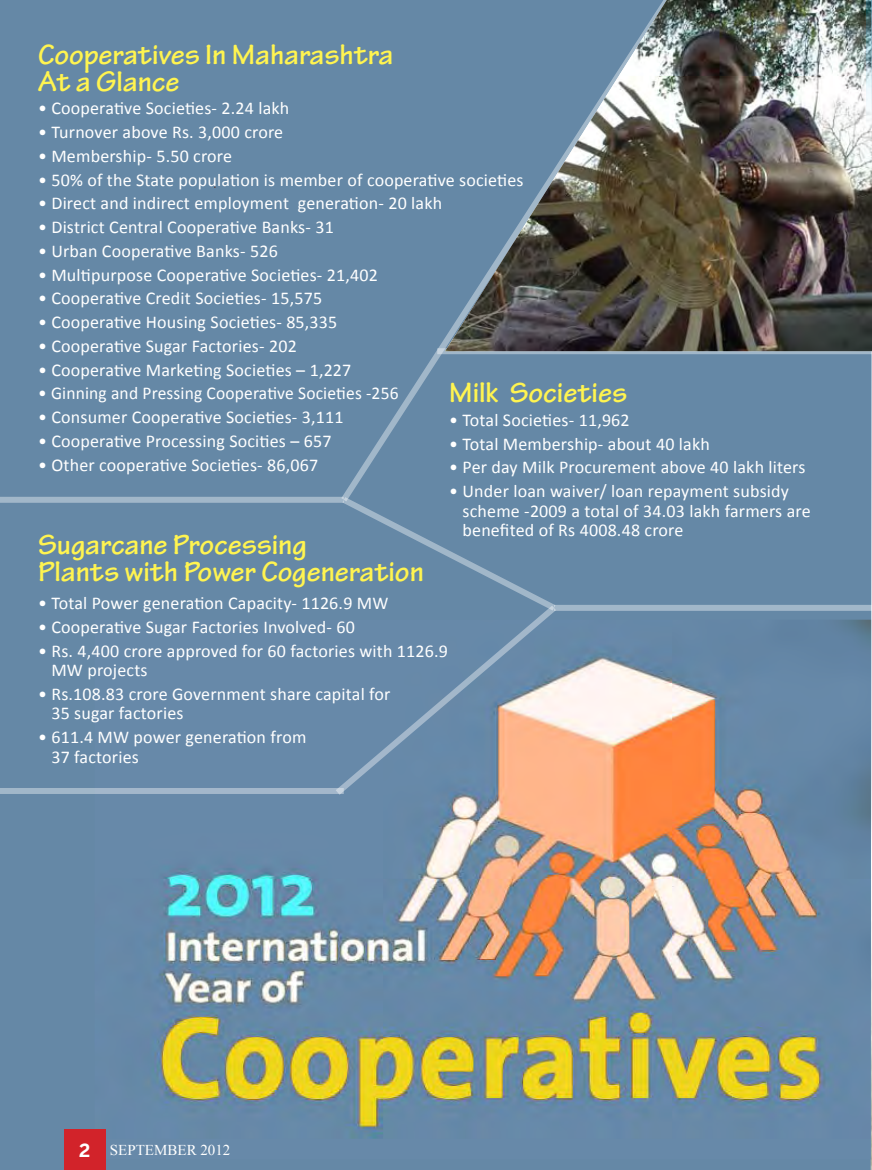
<style>
.page{position:relative;width:872px;height:1170px;background:#fff}
.page>*{position:absolute;margin:0;border:0;box-sizing:border-box;transform-origin:0 0}
.t1{font:700 30px/27px "Tekton Pro";color:#fff450}
.t2{font:18px/19.5px "Calibri";letter-spacing:.01em;color:#fff}
.t3{font:15px "Times New Roman";color:#fff}
.s1{font-family:"Benton Sans";font-weight:700;font-size:18px}
</style>
<div class="page">
<div style="left:0;top:0;width:872px;height:1169px;background:#6588a6"></div>
<img style="left:95px;top:619px;width:776px;height:540px">
<div style="left:64px;top:1129px;width:42px;height:40px;background:#d2232a"></div>
<div style="left:0;top:497px;width:344px;height:6px;background:#a1b7c9"></div>
<div style="left:0;top:788px;width:344px;height:6px;background:#a3b7cb"></div>
<div style="left:340px;top:0;width:339px;height:503px;background:#6588a6"></div>
<div style="left:341px;top:495px;width:216px;height:109px;background:#6588a6"></div>
<svg style="left:334px;top:604px;width:223px;height:192px;background:#7e92a8"></svg>
<svg style="left:437px;top:348px;width:435px;height:6px"></svg>
<div style="left:554px;top:605px;width:318px;height:6px;background:#a1b7c9"></div>
<img style="left:445px;top:0;width:427px;height:351px">
<svg style="left:866px;top:0;width:6px;height:189px"></svg>
<p class="t1" style="left:38px;top:41px;width:357px">Cooperatives In Maharashtra<br>At a Glance</p>
<p class="t2" style="left:38px;top:98px;width:253px">• Cooperative Societies- 2.24 lakh</p>
<p class="t2" style="left:38px;top:121px;width:247px">• Turnover above Rs. 3,000 crore</p>
<p class="t2" style="left:38px;top:145px;width:195px">• Membership- 5.50 crore</p>
<p class="t2" style="left:38px;top:169px;width:487px">• 50% of the State population is member of cooperative societies</p>
<p class="t2" style="left:38px;top:193px;width:406px">• Direct and indirect employment generation- 20 lakh</p>
<p class="t2" style="left:38px;top:216px;width:297px">• District Central Cooperative Banks- 31</p>
<p class="t2" style="left:38px;top:240px;width:241px">• Urban Cooperative Banks- 526</p>
<p class="t2" style="left:38px;top:264px;width:341px">• Multipurpose Cooperative Societies- 21,402</p>
<p class="t2" style="left:38px;top:288px;width:286px">• Cooperative Credit Societies- 15,575</p>
<p class="t2" style="left:38px;top:311px;width:301px">• Cooperative Housing Societies- 85,335</p>
<p class="t2" style="left:38px;top:335px;width:260px">• Cooperative Sugar Factories- 202</p>
<p class="t2" style="left:38px;top:359px;width:315px">• Cooperative Marketing Societies – 1,227</p>
<p class="t2" style="left:38px;top:383px;width:362px">• Ginning and Pressing Cooperative Societies -256</p>
<p class="t2" style="left:38px;top:406px;width:307px">• Consumer Cooperative Societies- 3,111</p>
<p class="t2" style="left:38px;top:430px;width:295px">• Cooperative Processing Socities – 657</p>
<p class="t2" style="left:38px;top:454px;width:282px">• Other cooperative Societies- 86,067</p>
<p class="t1" style="left:449px;top:379px;width:179px">Milk Societies</p>
<p class="t2" style="left:449px;top:409px;width:182px">• Total Societies- 11,962</p>
<p class="t2" style="left:449px;top:433px;width:262px">• Total Membership- about 40 lakh</p>
<p class="t2" style="left:449px;top:457px;width:358px">• Per day Milk Procurement above 40 lakh liters</p>
<p class="t2" style="left:462px;top:480px;width:349px;text-indent:-13px">• Under loan waiver/ loan repayment subsidy scheme -2009 a total of 34.03 lakh farmers are benefited of Rs 4008.48 crore</p>
<p class="t1" style="left:38px;top:531px;width:387px">Sugarcane Processing<br>Plants with Power Cogeneration</p>
<p class="t2" style="left:38px;top:592px;width:352px">• Total Power generation Capacity- 1126.9 MW</p>
<p class="t2" style="left:38px;top:616px;width:318px">• Cooperative Sugar Factories Involved- 60</p>
<p class="t2" style="left:51px;top:640px;width:398px;text-indent:-13px">• Rs. 4,400 crore approved for 60 factories with 1126.9<br>MW projects</p>
<p class="t2" style="left:51px;top:683px;width:340px;text-indent:-13px">• Rs.108.83 crore Government share capital for<br>35 sugar factories</p>
<p class="t2" style="left:51px;top:726px;width:256px;text-indent:-13px">• 611.4 MW power generation from<br>37 factories</p>
<p class="t3" style="left:79px;top:1139px;width:153px"><span class="s1">2</span> SEPTEMBER 2012</p>
</div>
